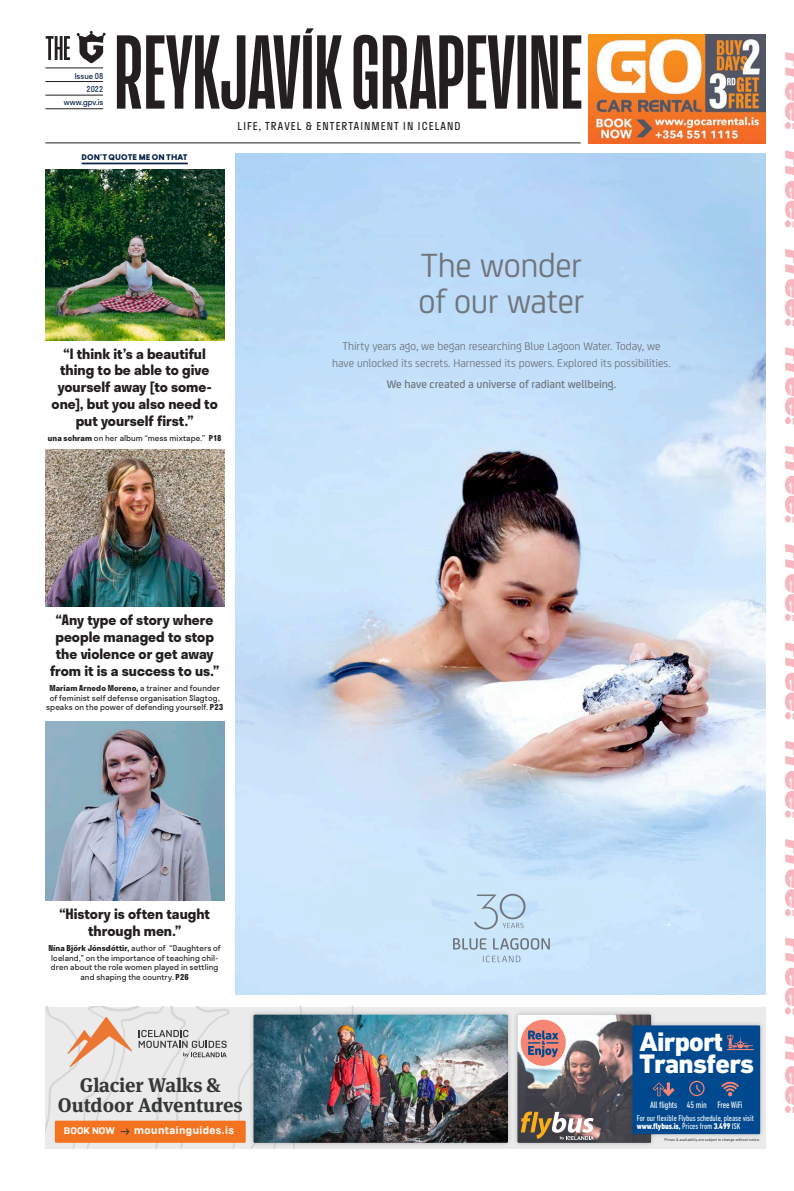
<style>
.page{position:relative;width:794px;height:1191px;background:#fff}
.page>*{position:absolute;margin:0;border:0;box-sizing:border-box;transform-origin:0 0}
.t1{font:35.8px/36.3px "FS Joey";letter-spacing:-.01em;color:#70757c}
.t2{font:800 27.3px/21.8px "DIN Next LT Pro";letter-spacing:-.03em;color:#fff}
.t3{font:700 19.7px/19.7px "Meta Serif Pro";letter-spacing:-.01em;color:#363838;text-align:center}
.t4{font:700 14px/16.8px "Stratos";color:#231f20;text-align:center}
.t5{font:11.9px/16.9px "FS Joey";letter-spacing:-.005em;color:#70757c;text-align:center}
.t6{font:500 11.9px "FS Joey";letter-spacing:-.005em;color:#70757c}
.t7{font:10.7px "Stratos";letter-spacing:.1em;color:#231f20}
.t8{font:600 10.6px "Camber";letter-spacing:.04em;color:#fff}
.t9{font:600 9.6px "Camber";color:#fff}
.t10{font:condensed 9.5px "DIN Next LT Pro";letter-spacing:-.02em;color:#fff}
.t11{font:900 9px "Firme";letter-spacing:.01em;color:#051f45;scale:.95 1}
.t12{font:condensed 8.6px/8.6px "DIN Next LT Pro";letter-spacing:-.005em;color:#fff}
.t13{font:8px/9.6px "Stratos";letter-spacing:.01em;color:#231f20;text-align:center}
.t14{font:8px/13px "Stratos";color:#051f45;text-align:right;scale:.96 1}
.t15{font:4px "DIN Next LT Pro";letter-spacing:-.01em;color:#313639}
.s1{font-weight:700}
.s2{font-weight:800}
</style>
<div class="page">
<svg style="left:117px;top:28px;width:464px;height:81px"></svg>
<svg style="left:77px;top:31px;width:29px;height:32px"></svg>
<hr style="left:45px;top:81px;width:58px;height:1px;background:#231f20">
<hr style="left:45px;top:68px;width:58px;height:1px;background:#231f20">
<hr style="left:45px;top:143px;width:536px;height:1px;background:#231f20">
<hr style="left:45px;top:108px;width:58px;height:1px;background:#231f20">
<svg style="left:785px;top:52px;width:9px;height:78px"></svg>
<svg style="left:785px;top:642px;width:9px;height:78px"></svg>
<svg style="left:785px;top:741px;width:9px;height:77px"></svg>
<svg style="left:785px;top:249px;width:9px;height:77px"></svg>
<svg style="left:785px;top:937px;width:9px;height:78px"></svg>
<svg style="left:785px;top:445px;width:9px;height:78px"></svg>
<svg style="left:785px;top:150px;width:9px;height:78px"></svg>
<svg style="left:785px;top:839px;width:9px;height:78px"></svg>
<svg style="left:785px;top:347px;width:9px;height:78px"></svg>
<svg style="left:785px;top:544px;width:9px;height:77px"></svg>
<svg style="left:785px;top:1036px;width:9px;height:77px"></svg>
<hr style="left:45px;top:95px;width:58px;height:1px;background:#231f20">
<hr style="left:82px;top:163px;width:106px;height:1px;background:#051f45">
<img style="left:45px;top:169px;width:179px;height:171px">
<img style="left:45px;top:450px;width:179px;height:157px">
<img style="left:45px;top:721px;width:179px;height:179px">
<svg style="left:46px;top:36px;width:24px;height:24px"></svg>
<img style="left:588px;top:34px;width:177px;height:109px">
<img style="left:235px;top:153px;width:530px;height:841px">
<svg style="left:453px;top:938px;width:33px;height:11px"></svg>
<svg style="left:493px;top:938px;width:57px;height:11px"></svg>
<svg style="left:483px;top:955px;width:37px;height:7px"></svg>
<svg style="left:474px;top:893px;width:51px;height:38px;background:#bbd3e5"></svg>
<div style="left:45px;top:1006px;width:720px;height:142px;background:#ebebec"></div>
<div style="left:512px;top:1009px;width:144px;height:139px;background:#231f20;opacity:.25"></div>
<img style="left:517px;top:1014px;width:134px;height:128px">
<div style="left:627px;top:1020px;width:138px;height:119px;background:#313639;opacity:.25"></div>
<div style="left:632px;top:1025px;width:128px;height:109px;background:#01498e"></div>
<div style="left:521px;top:1019px;width:45px;height:47px;background:#f48673;border-radius:50%"></div>
<svg style="left:528px;top:1030px;width:30px;height:27px"></svg>
<svg style="left:727px;top:1034px;width:26px;height:16px"></svg>
<svg style="left:653px;top:1082px;width:21px;height:14px"></svg>
<svg style="left:689px;top:1080px;width:15px;height:16px"></svg>
<svg style="left:721px;top:1081px;width:18px;height:15px"></svg>
<svg style="left:521px;top:1111px;width:73px;height:29px;background:#92806c"></svg>
<svg style="left:45px;top:1006px;width:464px;height:142px"></svg>
<div style="left:248px;top:1009px;width:265px;height:139px;background:#231f20;opacity:.25"></div>
<img style="left:253px;top:1014px;width:255px;height:128px">
<div style="left:55px;top:1120px;width:191px;height:22px;background:#f47321"></div>
<svg style="left:121px;top:1128px;width:8px;height:7px"></svg>
<svg style="left:68px;top:1016px;width:64px;height:51px"></svg>
<svg style="left:139px;top:1030px;width:88px;height:27px"></svg>
<p class="t14" style="left:64px;top:69px;width:43px">Issue 08<br>2022 www.gpv.is</p>
<p class="t11" style="left:82px;top:152px;width:113px">DON’T QUOTE ME ON THAT</p>
<h3 class="t7" style="left:238px;top:118px;width:224px">LIFE, TRAVEL &amp; ENTERTAINMENT IN ICELAND</h3>
<h3 class="t4" style="left:52px;top:344px;width:168px">“I think it’s a beautiful thing to be able to give yourself away [to some&shy;one], but you also need to put yourself first.”</h3>
<p class="t13" style="left:48px;top:433px;width:175px"><span class="s1">una schram</span> on her album “mess mixtape.” <span class="s1">P18</span></p>
<h1 class="t1" style="left:418px;top:245px;width:167px">The wonder of our water</h1>
<h3 class="t5" style="left:332px;top:337px;width:340px">Thirty years ago, we began researching Blue Lagoon Water. Today, we have unlocked its secrets. Harnessed its powers. Explored its possibilities.</h3>
<h3 class="t6" style="left:387px;top:375px;width:231px">We have created a universe of radiant wellbeing.</h3>
<h3 class="t4" style="left:50px;top:611px;width:171px">“Any type of story where people managed to stop the violence or get away from it is a success to us.”</h3>
<p class="t13" style="left:46px;top:683px;width:178px"><span class="s1">Mariam Arnedo Moreno,</span> a trainer and founder of feminist self defense organisation Slagtog, speaks on the power of defending yourself. <span class="s1">P23</span></p>
<h3 class="t4" style="left:59px;top:905px;width:152px">“History is often taught through men.”</h3>
<p class="t13" style="left:48px;top:943px;width:174px"><span class="s1">Nína Björk Jónsdóttir,</span> author of “Daughters of Iceland,” on the importance of teaching chil&shy;dren about the role women played in settling and shaping the country. <span class="s1">P26</span></p>
<h3 class="t3" style="left:58px;top:1074px;width:186px">Glacier Walks &amp;<br>Outdoor Adventures</h3>
<p class="t9" style="left:64px;top:1125px;width:52px">BOOK NOW</p>
<h3 class="t8" style="left:134px;top:1124px;width:101px">mountainguides.is</h3>
<h2 class="t2" style="left:639px;top:1030px;width:116px">Airport<br>Transfers</h2>
<p class="t10" style="left:650px;top:1099px;width:94px">All flights 45 min Free WiFi</p>
<p class="t12" style="left:637px;top:1113px;width:118px">For our flexible Flybus schedule, please visit <span class="s2">www.flybus.is,</span> Prices from <span class="s2">3.499</span> ISK</p>
<p class="t15" style="left:664px;top:1137px;width:97px">Prices &amp; availability are subject to change without notice.</p>
</div>
